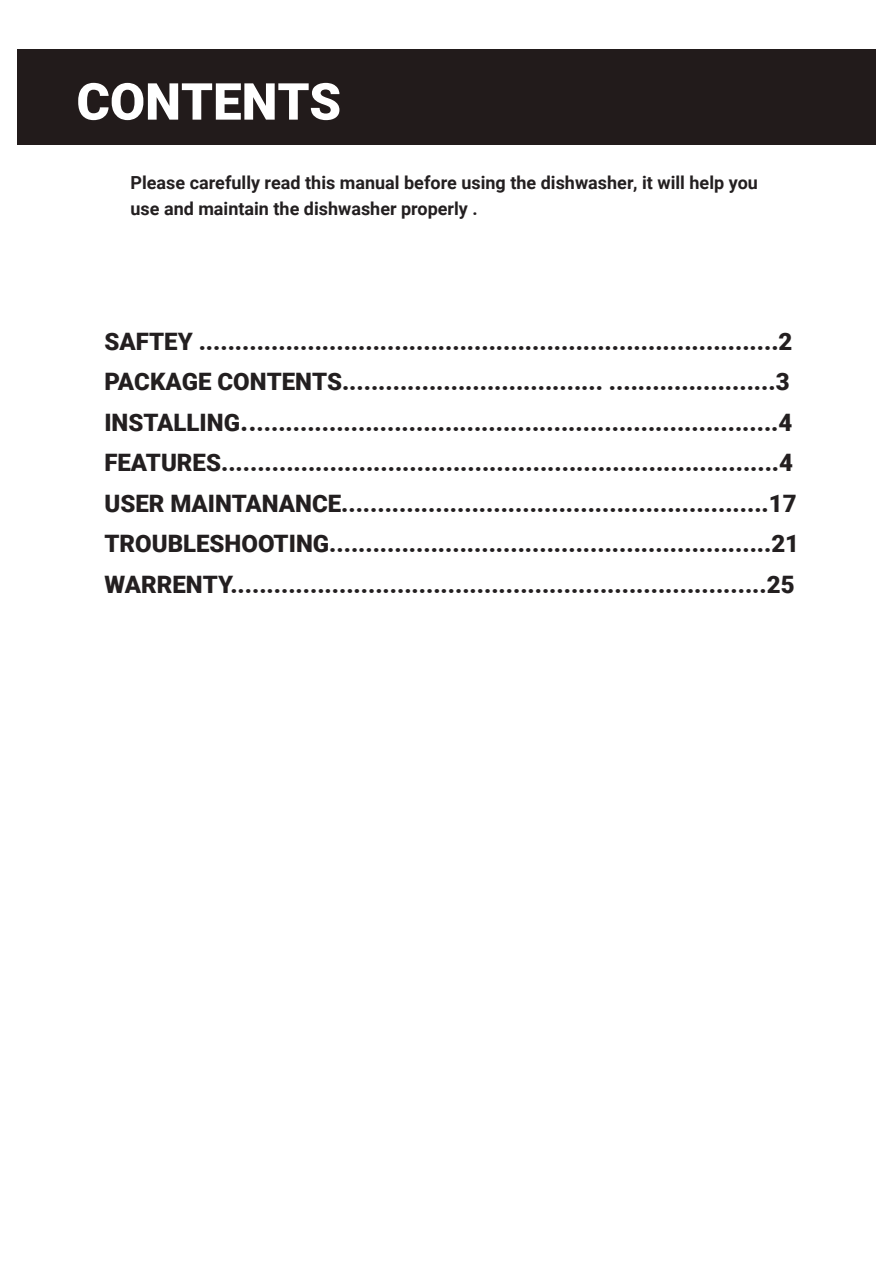
<style>
.page{position:relative;width:893px;height:1263px;background:#fff}
.page>*{position:absolute;margin:0;border:0;box-sizing:border-box;transform-origin:0 0}
.t1{font:900 51px "Roboto";color:#fff}
.t2{font:900 24px/40.5px "Roboto";color:#231f20}
.t3{font:700 18px/25.3px "Roboto";color:#231f20}
.s1{font-weight:700;font-size:28.5px}
</style>
<div class="page">
<div style="left:17px;top:49px;width:858px;height:96px;background:#221b1b"></div>
<h1 class="t1" style="left:76px;top:66px;width:266px">CONTENTS</h1>
<p class="t3" style="left:130px;top:170px;width:629px">Please carefully read this manual before using the dishwasher, it will help you use and maintain the dishwasher properly .</p>
<p class="t2" style="left:104px;top:320px;width:696px">SAFTEY ................................................................................2<br>PACKAGE CONTENTS.................................... .......................3<br>INSTALLING<span class="s1">..</span>........................................................................4<br>FEATURES.............................................................................4<br>USER MAINTANANCE...........................................................17<br>TROUBLESHOOTING.............................................................21<br>WARRENTY..........................................................................25</p>
</div>
